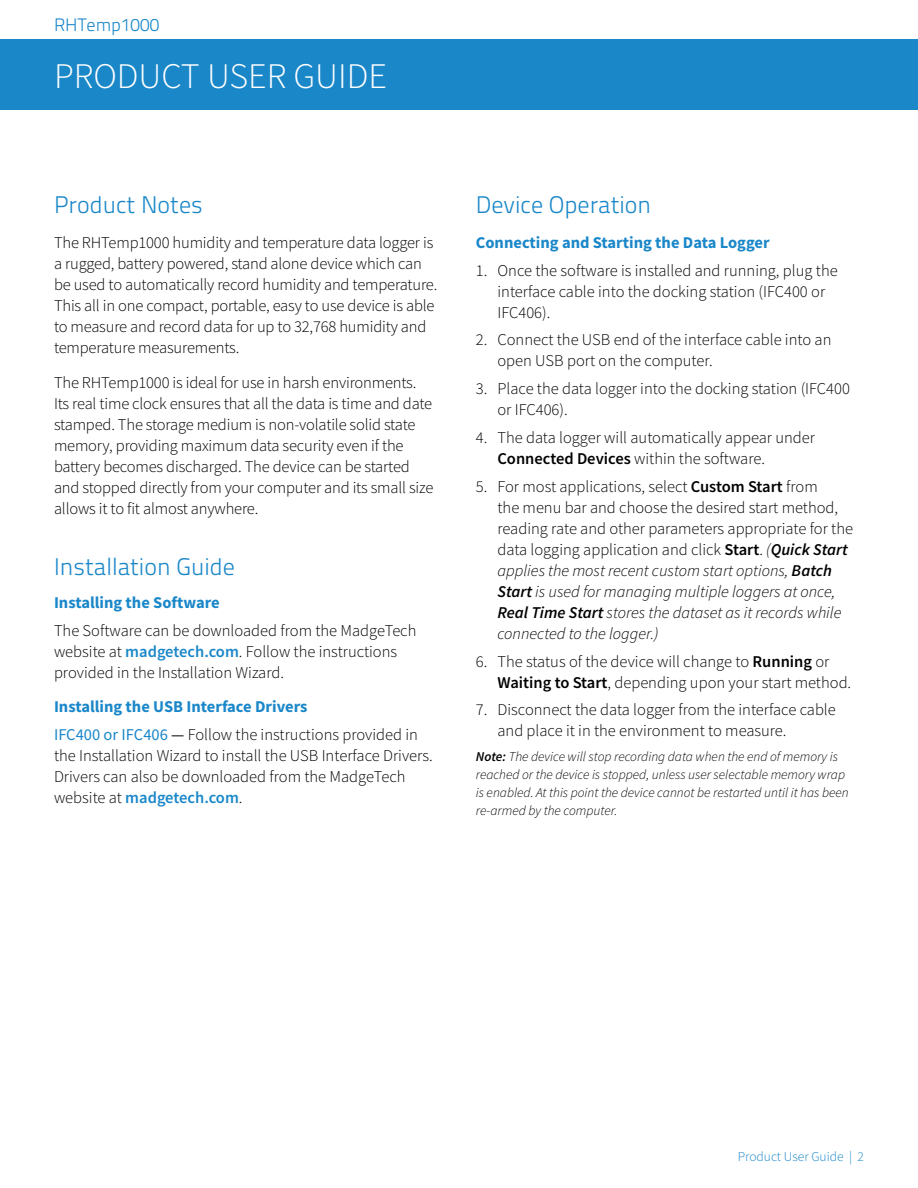
<style>
.page{position:relative;width:918px;height:1188px;background:#fff}
.page>*{position:absolute;margin:0;border:0;box-sizing:border-box;transform-origin:0 0}
.t1{font:300 36px "Source Sans Pro";color:#fff}
.t2{font:300 24px "Titillium Text 22 L";color:#1a87c9}
.t3{font:300 18px "Titillium Text 22 L";color:#1a87c9}
.t4{font:300 16.5px/21px "Source Sans Pro";letter-spacing:-.01em;color:#000}
.t5{font:700 16.5px/27.8px "Source Sans Pro";color:#1a87c9}
.t6{font:italic 300 13.5px/18px "Source Sans Pro";color:#000}
.t7{font:300 13.5px "Source Sans Pro";color:#1a87c9}
.s1{font-weight:600;color:#1a87c9}
.s2{font-weight:400}
.s3{font-weight:400;color:#000}
.s4{font-weight:300;color:#000}
.s5{font-weight:600}
.s6{font-style:italic}
.s7{font-weight:600;font-style:italic}
</style>
<div class="page">
<div style="left:0;top:39px;width:918px;height:71px;background:#1a87c9"></div>
<p class="t3" style="left:54px;top:11px;width:107px">RHTemp1000</p>
<h1 class="t1" style="left:54px;top:54px;width:335px">PRODUCT USER GUIDE</h1>
<h2 class="t2" style="left:54px;top:188px;width:150px">Product Notes</h2>
<p class="t4" style="left:54px;top:232px;width:385px">The RHTemp1000 humidity and temperature data logger is a rugged, battery powered, stand alone device which can be used to automatically record humidity and temperature.<br>This all in one compact, portable, easy to use device is able to measure and record data for up to 32,768 humidity and temperature measurements.</p>
<p class="t4" style="left:54px;top:372px;width:381px">The RHTemp1000 is ideal for use in harsh environments.<br>Its real time clock ensures that all the data is time and date stamped. The storage medium is non-volatile solid state memory, providing maximum data security even if the battery becomes discharged. The device can be started and stopped directly from your computer and its small size allows it to fit almost anywhere.</p>
<h2 class="t2" style="left:54px;top:549px;width:183px">Installation Guide</h2>
<p class="t5" style="left:54px;top:588px;width:167px">Installing the Software</p>
<p class="t4" style="left:54px;top:620px;width:364px">The Software can be downloaded from the MadgeTech website at <span class="s1">madgetech.com</span>. Follow the instructions provided in the Installation Wizard.</p>
<p class="t5" style="left:54px;top:693px;width:366px">Installing the USB Interface Drivers<br><span class="s2">IFC400 or IFC406</span> <span class="s3">—</span> <span class="s4">Follow the instructions provided in</span></p>
<p class="t4" style="left:54px;top:745px;width:380px">the Installation Wizard to install the USB Interface Drivers.<br>Drivers can also be downloaded from the MadgeTech website at <span class="s1">madgetech.com</span>.</p>
<h2 class="t2" style="left:476px;top:188px;width:177px">Device Operation</h2>
<p class="t5" style="left:476px;top:228px;width:295px">Connecting and Starting the Data Logger</p>
<p class="t4" style="left:497px;top:260px;width:342px;text-indent:-22px">1. Once the software is installed and running, plug the interface cable into the docking station (IFC400 or<br>IFC406).</p>
<p class="t4" style="left:497px;top:330px;width:336px;text-indent:-22px">2. Connect the USB end of the interface cable into an open USB port on the computer.</p>
<p class="t4" style="left:497px;top:378px;width:354px;text-indent:-22px">3. Place the data logger into the docking station (IFC400 or IFC406).</p>
<p class="t4" style="left:497px;top:427px;width:319px;text-indent:-22px">4. The data logger will automatically appear under<br><span class="s5">Connected Devices</span> within the software.</p>
<p class="t4" style="left:497px;top:476px;width:357px;text-indent:-22px">5. For most applications, select <span class="s5">Custom Start</span> from<br>the menu bar and choose the desired start method, reading rate and other parameters appropriate for the data logging application and click <span class="s5">Start</span>. <span class="s6">(</span><span class="s7">Quick Start </span><span class="s6">applies the most recent custom start options,</span> <span class="s7">Batch Start</span> <span class="s6">is used for managing multiple loggers at once, </span><span class="s7">Real Time Start</span> <span class="s6">stores the dataset as it records while connected to the logger.)</span></p>
<p class="t4" style="left:497px;top:651px;width:355px;text-indent:-22px">6. The status of the device will change to <span class="s5">Running</span> or<br><span class="s5">Waiting to Start</span>, depending upon your start method.</p>
<p class="t4" style="left:497px;top:699px;width:340px;text-indent:-22px">7. Disconnect the data logger from the interface cable and place it in the environment to measure.</p>
<p class="t6" style="left:476px;top:747px;width:374px"><span class="s5">Note:</span> The device will stop recording data when the end of memory is reached or the device is stopped, unless user selectable memory wrap is enabled. At this point the device cannot be restarted until it has been re-armed by the computer.</p>
<p class="t7" style="left:738px;top:1148px;width:128px">Product User Guide | 2</p>
</div>
